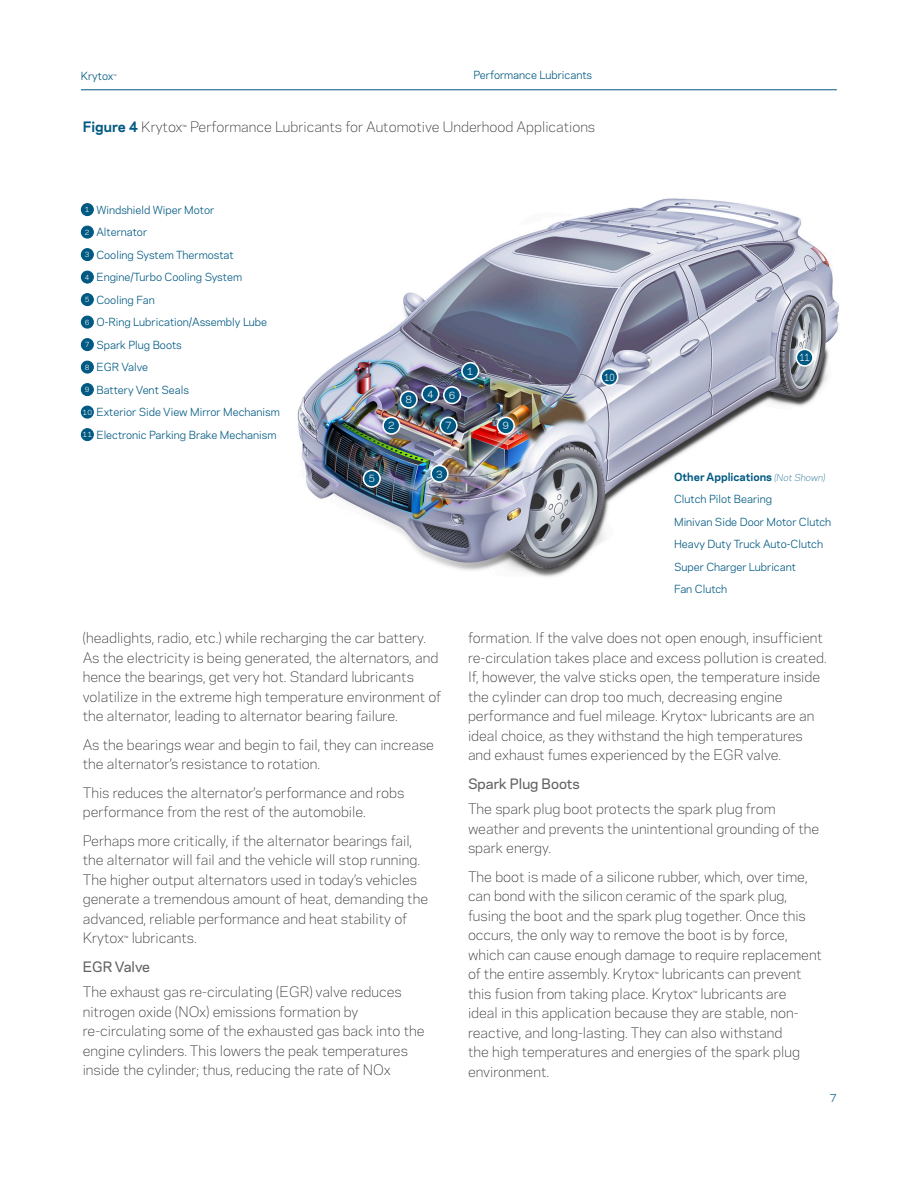
<style>
.page{position:relative;width:918px;height:1188px;background:#fff}
.page>*{position:absolute;margin:0;border:0;box-sizing:border-box;transform-origin:0 0}
.Body{font:300 13.5px/19.5px "Chemours Sans";color:#231f20}
.Head__Figures-Table{font:300 13.5px "Chemours Sans";color:#231f20}
.Subhead{font:500 13.5px "Chemours Sans";color:#636366}
.Page_Header__Product{font:10.5px "Chemours Sans";color:#005982}
.t1{font:700 10.5px "Chemours Sans";color:#005982}
.Head__Figures-Table-2{font:9.45px "Chemours Sans";color:#fff}
.Head__Figures-Table-3{font:9.45px "Chemours Sans";color:#fff;scale:.8 1}
.t2{font:6.75px "Chemours Sans";color:#fff}
.s1{font-size:6.15px}
.s2{font-weight:700;color:#005982}
.s3{font-size:7.8px}
.s4{font-weight:300;font-style:italic;font-size:9px}
</style>
<div class="page">
<hr style="left:81px;top:89px;width:756px;height:1px;background:#005982">
<img style="left:297px;top:198px;width:542px;height:379px">
<div style="left:81px;top:204px;width:12px;height:12px;background:#005982;border-radius:50%"></div>
<div style="left:81px;top:203px;width:13px;height:13px;border:1px solid #005982;border-radius:50%"></div>
<div style="left:81px;top:226px;width:12px;height:12px;background:#005982;border-radius:50%"></div>
<div style="left:81px;top:226px;width:13px;height:13px;border:1px solid #005982;border-radius:50%"></div>
<div style="left:81px;top:249px;width:12px;height:12px;background:#005982;border-radius:50%"></div>
<div style="left:81px;top:248px;width:13px;height:13px;border:1px solid #005982;border-radius:50%"></div>
<div style="left:81px;top:271px;width:12px;height:12px;background:#005982;border-radius:50%"></div>
<div style="left:81px;top:271px;width:13px;height:13px;border:1px solid #005982;border-radius:50%"></div>
<div style="left:81px;top:294px;width:12px;height:12px;background:#005982;border-radius:50%"></div>
<div style="left:81px;top:293px;width:13px;height:13px;border:1px solid #005982;border-radius:50%"></div>
<div style="left:81px;top:316px;width:12px;height:12px;background:#005982;border-radius:50%"></div>
<div style="left:81px;top:316px;width:13px;height:13px;border:1px solid #005982;border-radius:50%"></div>
<div style="left:81px;top:339px;width:12px;height:12px;background:#005982;border-radius:50%"></div>
<div style="left:81px;top:338px;width:13px;height:13px;border:1px solid #005982;border-radius:50%"></div>
<div style="left:81px;top:361px;width:12px;height:12px;background:#005982;border-radius:50%"></div>
<div style="left:81px;top:361px;width:13px;height:13px;border:1px solid #005982;border-radius:50%"></div>
<div style="left:81px;top:384px;width:12px;height:12px;background:#005982;border-radius:50%"></div>
<div style="left:81px;top:383px;width:13px;height:13px;border:1px solid #005982;border-radius:50%"></div>
<div style="left:81px;top:406px;width:12px;height:12px;background:#005982;border-radius:50%"></div>
<div style="left:81px;top:406px;width:13px;height:13px;border:1px solid #005982;border-radius:50%"></div>
<div style="left:81px;top:429px;width:12px;height:12px;background:#005982;border-radius:50%"></div>
<div style="left:81px;top:428px;width:13px;height:13px;border:1px solid #005982;border-radius:50%"></div>
<div style="left:462px;top:363px;width:17px;height:16px;background:#005982;border-radius:50%"></div>
<div style="left:461px;top:362px;width:18px;height:18px;border:2px solid #fff;border-radius:50%"></div>
<div style="left:383px;top:417px;width:17px;height:17px;background:#005982;border-radius:50%"></div>
<div style="left:382px;top:417px;width:18px;height:18px;border:2px solid #fff;border-radius:50%"></div>
<div style="left:431px;top:465px;width:17px;height:17px;background:#005982;border-radius:50%"></div>
<div style="left:430px;top:465px;width:19px;height:18px;border:2px solid #fff;border-radius:50%"></div>
<div style="left:422px;top:386px;width:17px;height:16px;background:#005982;border-radius:50%"></div>
<div style="left:421px;top:385px;width:19px;height:18px;border:2px solid #fff;border-radius:50%"></div>
<div style="left:444px;top:387px;width:16px;height:17px;background:#005982;border-radius:50%"></div>
<div style="left:443px;top:386px;width:18px;height:18px;border:2px solid #fff;border-radius:50%"></div>
<div style="left:440px;top:417px;width:17px;height:17px;background:#005982;border-radius:50%"></div>
<div style="left:440px;top:417px;width:18px;height:18px;border:2px solid #fff;border-radius:50%"></div>
<div style="left:400px;top:391px;width:17px;height:17px;background:#005982;border-radius:50%"></div>
<div style="left:400px;top:391px;width:18px;height:18px;border:2px solid #fff;border-radius:50%"></div>
<div style="left:497px;top:417px;width:17px;height:17px;background:#005982;border-radius:50%"></div>
<div style="left:497px;top:417px;width:18px;height:18px;border:2px solid #fff;border-radius:50%"></div>
<div style="left:601px;top:369px;width:17px;height:16px;background:#005982;border-radius:50%"></div>
<div style="left:600px;top:368px;width:19px;height:18px;border:2px solid #fff;border-radius:50%"></div>
<div style="left:796px;top:349px;width:17px;height:17px;background:#005982;border-radius:50%"></div>
<div style="left:796px;top:349px;width:18px;height:18px;border:2px solid #fff;border-radius:50%"></div>
<div style="left:363px;top:470px;width:17px;height:17px;background:#005982;border-radius:50%"></div>
<div style="left:363px;top:470px;width:18px;height:18px;border:2px solid #fff;border-radius:50%"></div>
<p class="Page_Header__Product" style="left:81px;top:68px;width:37px">Krytox<span class="s1">™</span></p>
<p class="Page_Header__Product" style="left:473px;top:67px;width:120px">Performance Lubricants</p>
<p class="Head__Figures-Table" style="left:83px;top:117px;width:514px"><span class="s2">Figure 4</span> Krytox<span class="s3">™</span> Performance Lubricants for Automotive Underhood Applications</p>
<p class="t2" style="left:85px;top:205px;width:6px">1</p>
<p class="Page_Header__Product" style="left:96px;top:202px;width:119px">Windshield Wiper Motor</p>
<p class="t2" style="left:85px;top:227px;width:6px">2</p>
<p class="Page_Header__Product" style="left:96px;top:224px;width:52px">Alternator</p>
<p class="t2" style="left:85px;top:250px;width:6px">3</p>
<p class="Page_Header__Product" style="left:96px;top:247px;width:139px">Cooling System Thermostat</p>
<p class="t2" style="left:85px;top:272px;width:6px">4</p>
<p class="Page_Header__Product" style="left:96px;top:269px;width:147px">Engine/Turbo Cooling System</p>
<p class="t2" style="left:85px;top:295px;width:6px">5</p>
<p class="Page_Header__Product" style="left:96px;top:292px;width:60px">Cooling Fan</p>
<p class="t2" style="left:85px;top:317px;width:6px">6</p>
<p class="Page_Header__Product" style="left:96px;top:314px;width:172px">O-Ring Lubrication/Assembly Lube</p>
<p class="t2" style="left:85px;top:340px;width:6px">7</p>
<p class="Page_Header__Product" style="left:96px;top:337px;width:87px">Spark Plug Boots</p>
<p class="t2" style="left:85px;top:362px;width:6px">8</p>
<p class="Page_Header__Product" style="left:96px;top:359px;width:53px">EGR Valve</p>
<p class="t2" style="left:85px;top:385px;width:6px">9</p>
<p class="Page_Header__Product" style="left:96px;top:382px;width:94px">Battery Vent Seals</p>
<p class="t2" style="left:83px;top:407px;width:11px">10</p>
<p class="Page_Header__Product" style="left:96px;top:404px;width:185px">Exterior Side View Mirror Mechanism</p>
<p class="t2" style="left:83px;top:430px;width:11px">11</p>
<p class="Page_Header__Product" style="left:96px;top:427px;width:182px">Electronic Parking Brake Mechanism</p>
<p class="Head__Figures-Table-2" style="left:388px;top:419px;width:8px">2</p>
<p class="Head__Figures-Table-2" style="left:405px;top:393px;width:8px">8</p>
<p class="Head__Figures-Table-2" style="left:427px;top:387px;width:8px">4</p>
<p class="Head__Figures-Table-2" style="left:449px;top:388px;width:8px">6</p>
<p class="Head__Figures-Table-2" style="left:445px;top:419px;width:8px">7</p>
<p class="Head__Figures-Table-2" style="left:467px;top:364px;width:8px">1</p>
<p class="Head__Figures-Table-2" style="left:503px;top:419px;width:8px">9</p>
<p class="Head__Figures-Table-3" style="left:604px;top:370px;width:15px">10</p>
<p class="Head__Figures-Table-3" style="left:799px;top:351px;width:15px">11</p>
<p class="Head__Figures-Table-2" style="left:436px;top:467px;width:8px">3</p>
<p class="Head__Figures-Table-2" style="left:368px;top:472px;width:8px">5</p>
<p class="t1" style="left:674px;top:469px;width:153px">Other Applications <span class="s4">(Not Shown)</span></p>
<p class="Page_Header__Product" style="left:674px;top:491px;width:100px">Clutch Pilot Bearing</p>
<p class="Page_Header__Product" style="left:674px;top:514px;width:159px">Minivan Side Door Motor Clutch</p>
<p class="Page_Header__Product" style="left:674px;top:536px;width:150px">Heavy Duty Truck Auto-Clutch</p>
<p class="Page_Header__Product" style="left:674px;top:559px;width:123px">Super Charger Lubricant</p>
<p class="Page_Header__Product" style="left:674px;top:581px;width:55px">Fan Clutch</p>
<p class="Body" style="left:83px;top:627px;width:360px">(headlights, radio, etc.) while recharging the car battery.<br>As the electricity is being generated, the alternators, and hence the bearings, get very hot. Standard lubricants volatilize in the extreme high temperature environment of the alternator, leading to alternator bearing failure.</p>
<p class="Body" style="left:83px;top:734px;width:353px">As the bearings wear and begin to fail, they can increase the alternator’s resistance to rotation.</p>
<p class="Body" style="left:83px;top:782px;width:323px">This reduces the alternator’s performance and robs performance from the rest of the automobile.</p>
<p class="Body" style="left:83px;top:830px;width:347px">Perhaps more critically, if the alternator bearings fail, the alternator will fail and the vehicle will stop running.<br>The higher output alternators used in today’s vehicles generate a tremendous amount of heat, demanding the advanced, reliable performance and heat stability of Krytox<span class="s3">™</span> lubricants.</p>
<p class="Subhead" style="left:83px;top:956px;width:69px">EGR Valve</p>
<p class="Body" style="left:83px;top:981px;width:343px">The exhaust gas re-circulating (EGR) valve reduces nitrogen oxide (NOx) emissions formation by re-circulating some of the exhausted gas back into the engine cylinders. This lowers the peak temperatures inside the cylinder; thus, reducing the rate of NOx</p>
<p class="Body" style="left:468px;top:627px;width:360px">formation. If the valve does not open enough, insufficient re-circulation takes place and excess pollution is created.<br>If, however, the valve sticks open, the temperature inside the cylinder can drop too much, decreasing engine performance and fuel mileage. Krytox<span class="s3">™</span> lubricants are an ideal choice, as they withstand the high temperatures and exhaust fumes experienced by the EGR valve.</p>
<p class="Subhead" style="left:468px;top:773px;width:113px">Spark Plug Boots</p>
<p class="Body" style="left:468px;top:798px;width:353px">The spark plug boot protects the spark plug from weather and prevents the unintentional grounding of the spark energy.</p>
<p class="Body" style="left:468px;top:866px;width:356px">The boot is made of a silicone rubber, which, over time, can bond with the silicon ceramic of the spark plug, fusing the boot and the spark plug together. Once this occurs, the only way to remove the boot is by force, which can cause enough damage to require replacement of the entire assembly. Krytox<span class="s3">™</span> lubricants can prevent this fusion from taking place. Krytox<span class="s3">™</span> lubricants are<br>ideal in this application because they are stable, non&shy;reactive, and long-lasting. They can also withstand<br>the high temperatures and energies of the spark plug environment.</p>
<p class="Page_Header__Product" style="left:830px;top:1090px;width:9px">7</p>
</div>
